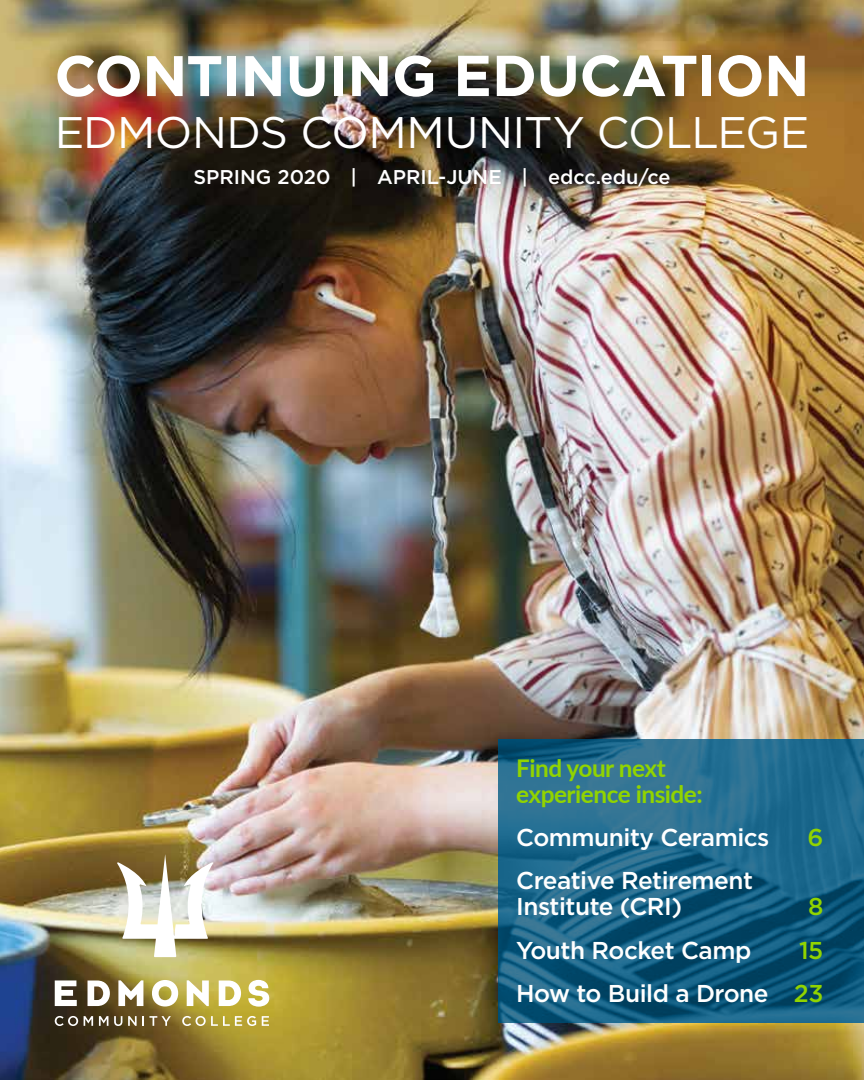
<style>
.page{position:relative;width:864px;height:1080px;background:#fff}
.page>*{position:absolute;margin:0;border:0;box-sizing:border-box;transform-origin:0 0}
.t1{font:700 57px "Gotham";letter-spacing:-.01em;color:#fff}
.t2{font:44.25px "Gotham";letter-spacing:-.01em;color:#fff}
.t3{font:500 24.3px/26.2px "Gotham";letter-spacing:-.02em;color:#fff}
.t4{font:700 24.3px/26.2px "Lato";letter-spacing:-.02em;color:#91d400}
.t5{font:500 24.3px "Gotham";color:#91d400}
.t6{font:500 19.95px "Gotham";color:#fff}
.s1{font-size:57.6px}
.s2{color:#91d400}
</style>
<div class="page">
<img style="left:0;top:0;width:864px;height:1080px">
<svg style="left:55px;top:1016px;width:23px;height:10px"></svg>
<svg style="left:84px;top:1016px;width:9px;height:10px"></svg>
<svg style="left:99px;top:1016px;width:9px;height:10px"></svg>
<svg style="left:114px;top:1016px;width:8px;height:10px"></svg>
<svg style="left:128px;top:1016px;width:9px;height:10px"></svg>
<svg style="left:143px;top:1016px;width:28px;height:10px"></svg>
<svg style="left:182px;top:1016px;width:74px;height:10px"></svg>
<svg style="left:262px;top:1016px;width:7px;height:10px"></svg>
<svg style="left:55px;top:980px;width:22px;height:26px"></svg>
<svg style="left:88px;top:981px;width:22px;height:25px"></svg>
<svg style="left:118px;top:980px;width:25px;height:26px"></svg>
<svg style="left:152px;top:980px;width:26px;height:27px"></svg>
<svg style="left:187px;top:980px;width:22px;height:26px"></svg>
<svg style="left:219px;top:981px;width:22px;height:25px"></svg>
<svg style="left:248px;top:980px;width:21px;height:27px"></svg>
<img style="left:117px;top:854px;width:96px;height:103px">
<svg style="left:498px;top:739px;width:366px;height:283px;background:#1a6285"></svg>
<h1 class="t1" style="left:54px;top:43px;width:757px">CONTINUING <span class="s1">EDUCATION</span></h1>
<h2 class="t2" style="left:55px;top:104px;width:756px">EDMONDS COMMUNITY COLLEGE</h2>
<p class="t6" style="left:193px;top:164px;width:479px">SPRING 2020 | APRIL-JUNE | edcc.edu/ce</p>
<p class="t4" style="left:516px;top:754px;width:188px">Find your next experience inside:</p>
<p class="t3" style="left:516px;top:824px;width:255px">Community Ceramics</p>
<p class="t5" style="left:808px;top:822px;width:17px">6</p>
<p class="t3" style="left:516px;top:867px;width:238px">Creative Retirement<br>Institute (CRI)</p>
<p class="t5" style="left:808px;top:891px;width:17px">8</p>
<p class="t3" style="left:516px;top:936px;width:237px">Youth Rocket Camp</p>
<p class="t3" style="left:516px;top:928px;width:309px;line-height:43px;text-align:right"><span class="s2">15<br></span>How to Build a Drone <span class="s2">23</span></p>
</div>
